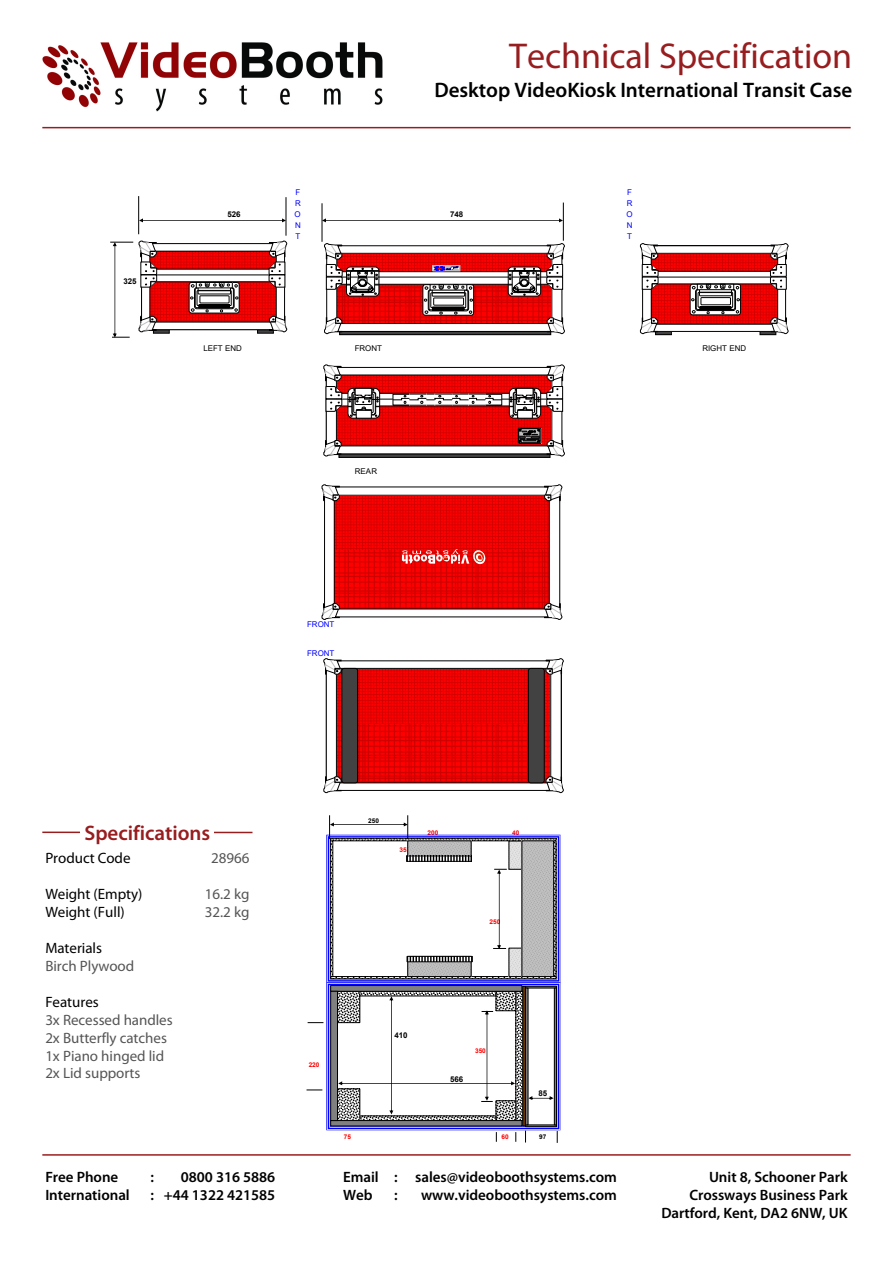
<style>
.page{position:relative;width:893px;height:1263px;background:#fff}
.page>*{position:absolute;margin:0;border:0;box-sizing:border-box;transform-origin:0 0}
.t1{font:36px "Myriad Pro";color:#971d1f}
.t2{font:600 21px "Myriad Pro";color:#010101}
.t3{font:600 21px "Myriad Pro";color:#971d1f}
.t4{font:600 15px/18.3px "Myriad Pro";color:#010101;text-align:right}
.t5{font:15px/18px "Myriad Pro";color:#555}
.t6{font:15px/17.9px "Myriad Pro";color:#000}
.t7{font:7.95px "Arial";letter-spacing:.005em;color:#000}
.t8{font:7.95px/10.8px "Arial";color:#00f;text-align:justify}
.t9{font:700 7.95px "Arial";letter-spacing:-.01em;color:#000}
.t10{font:700 6.45px "Arial";color:#f00}
.t11{font:700 6.45px "Arial";color:#000}
</style>
<div class="page">
<div style="left:153px;top:329px;width:16px;height:4px;border:1px solid #000"></div>
<div style="left:257px;top:329px;width:16px;height:4px;border:1px solid #000"></div>
<div style="left:655px;top:331px;width:16px;height:4px;border:1px solid #000"></div>
<div style="left:759px;top:331px;width:17px;height:4px;border:1px solid #000"></div>
<div style="left:339px;top:331px;width:212px;height:4px;border:1px solid #000"></div>
<svg style="left:339px;top:454px;width:211px;height:4px"></svg>
<img style="left:337px;top:254px;width:214px;height:69px">
<img style="left:157px;top:251px;width:119px;height:71px">
<div style="left:327px;top:271px;width:235px;height:13px;background:#fff;border:1px solid #000"></div>
<hr style="left:327px;top:277px;width:233px;height:1px;background:#000">
<div style="left:326px;top:246px;width:11px;height:85px;border:1px solid #000"></div>
<div style="left:326px;top:246px;width:234px;height:8px;border:1px solid #000"></div>
<div style="left:326px;top:323px;width:234px;height:9px;border:1px solid #000"></div>
<img style="left:651px;top:254px;width:126px;height:70px">
<div style="left:642px;top:271px;width:138px;height:13px;background:#fff;border:1px solid #000"></div>
<hr style="left:643px;top:277px;width:136px;height:1px;background:#000">
<div style="left:642px;top:246px;width:9px;height:85px;border:1px solid #000"></div>
<div style="left:777px;top:246px;width:8px;height:85px;border:1px solid #000"></div>
<div style="left:642px;top:246px;width:137px;height:8px;border:1px solid #000"></div>
<div style="left:642px;top:324px;width:136px;height:8px;border:1px solid #000"></div>
<hr style="left:322px;top:203px;width:1px;height:39px;background:#000">
<hr style="left:563px;top:203px;width:1px;height:38px;background:#000">
<svg style="left:322px;top:218px;width:241px;height:4px"></svg>
<hr style="left:138px;top:196px;width:1px;height:38px;background:#000">
<hr style="left:286px;top:197px;width:1px;height:39px;background:#000">
<img style="left:336px;top:375px;width:215px;height:71px">
<svg style="left:342px;top:393px;width:204px;height:13px"></svg>
<hr style="left:327px;top:399px;width:233px;height:1px;background:#000">
<div style="left:326px;top:367px;width:10px;height:85px;border:1px solid #000"></div>
<div style="left:326px;top:367px;width:234px;height:8px;border:1px solid #000"></div>
<img style="left:336px;top:669px;width:214px;height:114px">
<div style="left:326px;top:661px;width:10px;height:129px;border:1px solid #000"></div>
<div style="left:326px;top:661px;width:234px;height:8px;border:1px solid #000"></div>
<div style="left:326px;top:783px;width:234px;height:8px;border:1px solid #000"></div>
<div style="left:142px;top:269px;width:137px;height:13px;background:#fff"></div>
<hr style="left:142px;top:275px;width:136px;height:1px;background:#000">
<div style="left:276px;top:243px;width:9px;height:86px;border:1px solid #000"></div>
<div style="left:141px;top:243px;width:137px;height:8px;border:1px solid #000"></div>
<div style="left:141px;top:322px;width:144px;height:8px;border:1px solid #000"></div>
<img style="left:334px;top:495px;width:215px;height:114px">
<div style="left:324px;top:487px;width:10px;height:129px;border:1px solid #000"></div>
<div style="left:549px;top:487px;width:11px;height:129px;border:1px solid #000"></div>
<div style="left:508px;top:267px;width:33px;height:29px;border:1px solid #000;border-radius:4px"></div>
<svg style="left:508px;top:268px;width:32px;height:28px"></svg>
<svg style="left:321px;top:484px;width:18px;height:17px"></svg>
<svg style="left:544px;top:484px;width:18px;height:17px"></svg>
<svg style="left:323px;top:776px;width:18px;height:17px"></svg>
<svg style="left:269px;top:316px;width:18px;height:16px"></svg>
<svg style="left:324px;top:317px;width:18px;height:17px"></svg>
<svg style="left:321px;top:603px;width:18px;height:17px"></svg>
<svg style="left:544px;top:603px;width:18px;height:17px"></svg>
<svg style="left:323px;top:658px;width:18px;height:17px"></svg>
<svg style="left:139px;top:218px;width:147px;height:4px"></svg>
<svg style="left:518px;top:428px;width:46px;height:28px"></svg>
<div style="left:348px;top:388px;width:32px;height:30px;border:1px solid #000;border-radius:5px"></div>
<svg style="left:348px;top:388px;width:31px;height:31px"></svg>
<div style="left:509px;top:388px;width:32px;height:30px;border:1px solid #000;border-radius:5px"></div>
<svg style="left:509px;top:388px;width:31px;height:31px"></svg>
<svg style="left:392px;top:394px;width:110px;height:12px"></svg>
<div style="left:433px;top:265px;width:27px;height:6px;border:1px solid #bfbfbf"></div>
<svg style="left:433px;top:266px;width:26px;height:5px"></svg>
<svg style="left:689px;top:284px;width:52px;height:31px"></svg>
<svg style="left:422px;top:284px;width:52px;height:32px"></svg>
<svg style="left:110px;top:241px;width:47px;height:97px"></svg>
<svg style="left:268px;top:241px;width:19px;height:47px"></svg>
<svg style="left:324px;top:243px;width:55px;height:53px"></svg>
<svg style="left:546px;top:243px;width:18px;height:47px"></svg>
<svg style="left:323px;top:364px;width:19px;height:48px"></svg>
<svg style="left:546px;top:365px;width:18px;height:47px"></svg>
<svg style="left:640px;top:243px;width:18px;height:47px"></svg>
<svg style="left:770px;top:243px;width:18px;height:47px"></svg>
<svg style="left:189px;top:282px;width:50px;height:31px"></svg>
<svg style="left:402px;top:549px;width:84px;height:16px"></svg>
<svg style="left:545px;top:658px;width:18px;height:17px"></svg>
<svg style="left:545px;top:776px;width:18px;height:17px"></svg>
<div style="left:342px;top:668px;width:15px;height:115px;background:#424242;border-radius:3px"></div>
<div style="left:341px;top:668px;width:17px;height:115px;border:1px solid #000;border-radius:3px"></div>
<div style="left:528px;top:668px;width:16px;height:115px;background:#424242;border-radius:3px"></div>
<div style="left:528px;top:668px;width:16px;height:115px;border:1px solid #000;border-radius:3px"></div>
<svg style="left:323px;top:440px;width:18px;height:17px"></svg>
<svg style="left:770px;top:317px;width:18px;height:17px"></svg>
<svg style="left:640px;top:317px;width:18px;height:17px"></svg>
<svg style="left:546px;top:317px;width:18px;height:17px"></svg>
<svg style="left:306px;top:815px;width:254px;height:328px"></svg>
<img style="left:409px;top:958px;width:61px;height:2px">
<div style="left:407px;top:956px;width:65px;height:6px;border:1px solid #000"></div>
<img style="left:408px;top:858px;width:61px;height:2px">
<div style="left:406px;top:856px;width:65px;height:6px;border:1px solid #000"></div>
<img style="left:42px;top:43px;width:340px;height:68px">
<hr style="left:42px;top:127px;width:808px;height:1px;background:#971d1f">
<hr style="left:42px;top:1154px;width:808px;height:2px;background:#971d1f">
<svg style="left:42px;top:831px;width:211px;height:3px"></svg>
<div style="left:81px;top:820px;width:133px;height:25px;background:#fff"></div>
<p class="t9" style="left:123px;top:276px;width:15px">325</p>
<p class="t9" style="left:228px;top:208px;width:15px">526</p>
<h1 class="t1" style="left:509px;top:33px;width:344px">Technical Specification</h1>
<h2 class="t2" style="left:434px;top:77px;width:419px">Desktop VideoKiosk International Transit Case</h2>
<p class="t8" style="left:294px;top:187px;width:8px">F R O N T</p>
<p class="t8" style="left:626px;top:187px;width:8px">F R O N T</p>
<p class="t9" style="left:450px;top:208px;width:15px">748</p>
<p class="t7" style="left:203px;top:342px;width:40px">LEFT END</p>
<p class="t7" style="left:355px;top:342px;width:29px">FRONT</p>
<p class="t7" style="left:702px;top:342px;width:45px">RIGHT END</p>
<p class="t7" style="left:355px;top:466px;width:24px">REAR</p>
<p class="t8" style="left:307px;top:619px;width:29px">FRONT</p>
<p class="t8" style="left:307px;top:648px;width:29px">FRONT</p>
<h2 class="t3" style="left:84px;top:820px;width:127px">Specifications</h2>
<p class="t6" style="left:45px;top:849px;width:87px">Product Code</p>
<p class="t6" style="left:45px;top:885px;width:99px">Weight (Empty)<br>Weight (Full)</p>
<p class="t6" style="left:45px;top:939px;width:58px">Materials</p>
<p class="t5" style="left:45px;top:957px;width:90px">Birch Plywood</p>
<p class="t6" style="left:45px;top:993px;width:55px">Features</p>
<p class="t5" style="left:45px;top:1010px;width:129px">3x Recessed handles<br>2x Butterfly catches<br>1x Piano hinged lid<br>2x Lid supports</p>
<p class="t5" style="left:211px;top:849px;width:40px">28966</p>
<p class="t5" style="left:205px;top:885px;width:46px">16.2 kg<br>32.2 kg</p>
<p class="t11" style="left:368px;top:816px;width:12px">250</p>
<p class="t10" style="left:399px;top:845px;width:9px">35</p>
<p class="t10" style="left:427px;top:828px;width:12px">200</p>
<p class="t10" style="left:512px;top:828px;width:9px">40</p>
<p class="t10" style="left:489px;top:917px;width:12px">250</p>
<p class="t10" style="left:309px;top:1060px;width:12px">220</p>
<p class="t9" style="left:394px;top:1030px;width:15px">410</p>
<p class="t9" style="left:450px;top:1074px;width:15px">566</p>
<p class="t10" style="left:475px;top:1046px;width:12px">350</p>
<p class="t10" style="left:344px;top:1132px;width:9px">75</p>
<p class="t10" style="left:501px;top:1132px;width:9px">60</p>
<p class="t9" style="left:538px;top:1087px;width:10px">85</p>
<p class="t11" style="left:539px;top:1132px;width:9px">97</p>
<p class="t4" style="left:45px;top:1167px;width:74px">Free Phone</p>
<p class="t4" style="left:150px;top:1167px;width:5px">:</p>
<p class="t4" style="left:45px;top:1186px;width:86px">International</p>
<p class="t4" style="left:150px;top:1186px;width:5px">:</p>
<p class="t4" style="left:164px;top:1167px;width:113px">0800 316 5886 +44 1322 421585</p>
<p class="t4" style="left:343px;top:1167px;width:56px;text-align:left">Email :<br>Web</p>
<p class="t4" style="left:394px;top:1186px;width:5px">:</p>
<p class="t4" style="left:415px;top:1167px;width:203px;text-align:center">sales@videoboothsystems.com www.videoboothsystems.com</p>
<p class="t4" style="left:661px;top:1167px;width:188px">Unit 8, Schooner Park<br>Crossways Business Park<br>Dartford, Kent, DA2 6NW, UK</p>
</div>
